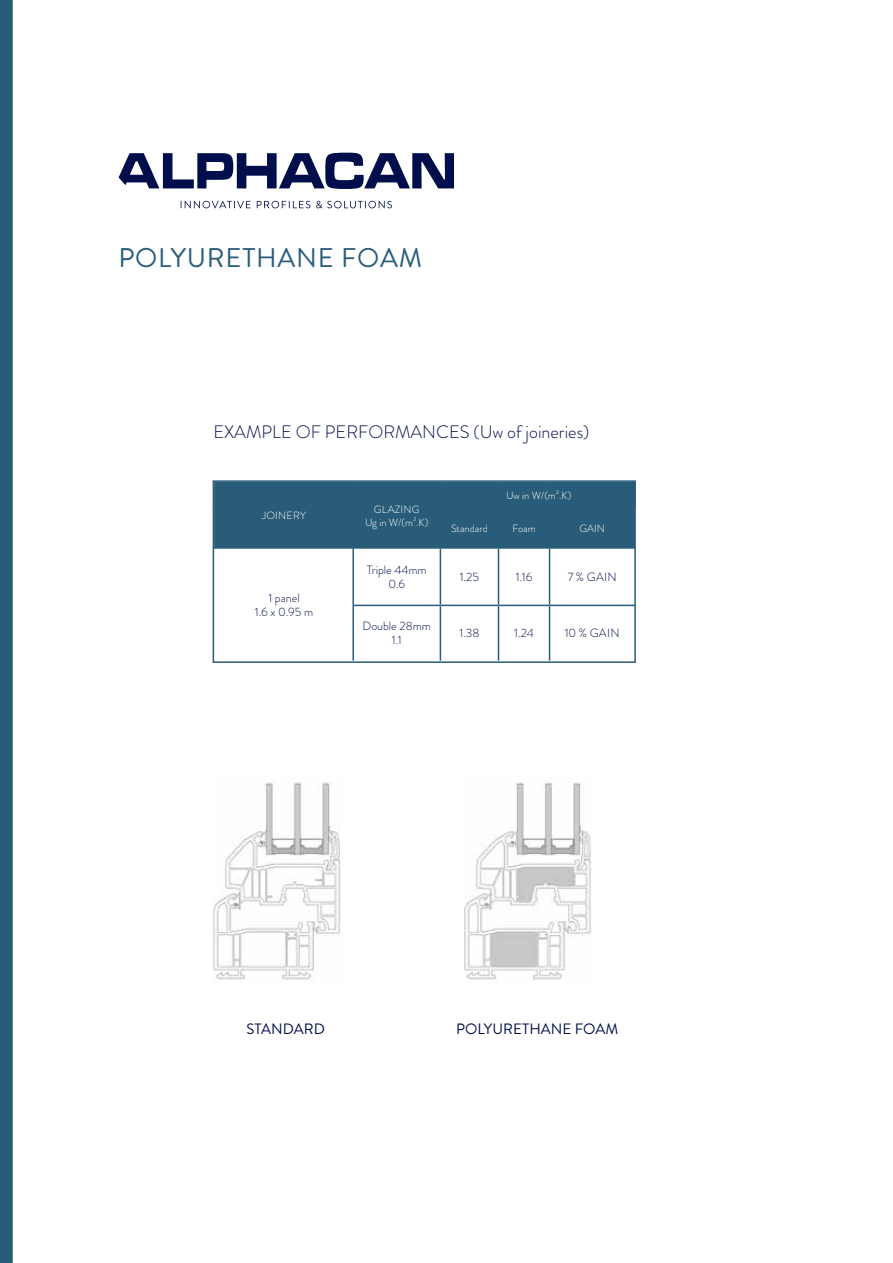
<style>
.page{position:relative;width:893px;height:1263px;background:#fff}
.page>*{position:absolute;margin:0;border:0;box-sizing:border-box;transform-origin:0 0}
.t1{font:27px "Brandon Grotesque";letter-spacing:.03em;color:#2a5c7b}
.t2{font:300 18px "Brandon Grotesque";color:#000f4c}
.t3{font:15px "Brandon Grotesque";color:#000f4c}
.t4{font:300 12px/14.4px "Brandon Grotesque";color:#000f4c;text-align:center}
.t5{font:300 10.5px "Brandon Grotesque";color:#fff}
.t6{font:300 10.5px/12.6px "Brandon Grotesque";letter-spacing:.02em;color:#fff;text-align:center}
</style>
<div class="page">
<svg style="left:0;top:0;width:13px;height:1263px;background:#2d5f7a"></svg>
<svg style="left:119px;top:153px;width:335px;height:36px"></svg>
<svg style="left:181px;top:201px;width:70px;height:7px"></svg>
<svg style="left:257px;top:201px;width:53px;height:7px"></svg>
<svg style="left:316px;top:201px;width:76px;height:7px"></svg>
<img style="left:213px;top:782px;width:127px;height:198px">
<img style="left:465px;top:782px;width:126px;height:198px">
<div style="left:216px;top:483px;width:417px;height:66px;background:#295c78"></div>
<hr style="left:352px;top:549px;width:2px;height:56px;background:#2a5c7b">
<hr style="left:440px;top:549px;width:1px;height:56px;background:#2a5c7b">
<hr style="left:498px;top:549px;width:1px;height:56px;background:#2a5c7b">
<hr style="left:549px;top:549px;width:1px;height:56px;background:#2a5c7b">
<hr style="left:352px;top:605px;width:88px;height:1px;background:#2a5c7b">
<hr style="left:352px;top:606px;width:2px;height:55px;background:#2a5c7b">
<hr style="left:440px;top:605px;width:58px;height:1px;background:#2a5c7b">
<hr style="left:440px;top:606px;width:1px;height:55px;background:#2a5c7b">
<hr style="left:498px;top:605px;width:51px;height:1px;background:#2a5c7b">
<hr style="left:498px;top:606px;width:1px;height:55px;background:#2a5c7b">
<hr style="left:549px;top:605px;width:86px;height:1px;background:#2a5c7b">
<hr style="left:549px;top:606px;width:1px;height:55px;background:#2a5c7b">
<div style="left:213px;top:480px;width:423px;height:183px;border:2px solid #2a5c7b"></div>
<h1 class="t1" style="left:119px;top:239px;width:305px">POLYURETHANE FOAM</h1>
<h2 class="t2" style="left:213px;top:419px;width:377px">EXAMPLE OF PERFORMANCES (Uw of joineries)</h2>
<p class="t6" style="left:262px;top:509px;width:45px">JOINERY</p>
<p class="t6" style="left:365px;top:503px;width:65px">GLAZING<br>Ug in W/(m².K)</p>
<p class="t5" style="left:506px;top:488px;width:67px">Uw in W/(m².K)</p>
<p class="t5" style="left:451px;top:521px;width:38px">Standard</p>
<p class="t5" style="left:512px;top:521px;width:25px">Foam</p>
<p class="t5" style="left:579px;top:521px;width:27px">GAIN</p>
<p class="t4" style="left:255px;top:590px;width:60px">1 panel<br>1.6 x 0.95 m</p>
<p class="t4" style="left:367px;top:563px;width:61px">Triple 44mm<br>0.6</p>
<p class="t4" style="left:460px;top:570px;width:21px">1.25</p>
<p class="t4" style="left:516px;top:570px;width:18px">1.16</p>
<p class="t4" style="left:568px;top:570px;width:51px">7 % GAIN</p>
<p class="t4" style="left:363px;top:619px;width:70px">Double 28mm<br>1.1</p>
<p class="t4" style="left:459px;top:626px;width:21px">1.38</p>
<p class="t4" style="left:514px;top:626px;width:21px">1.24</p>
<p class="t4" style="left:565px;top:626px;width:56px">10 % GAIN</p>
<p class="t3" style="left:247px;top:1019px;width:80px">STANDARD</p>
<p class="t3" style="left:456px;top:1019px;width:164px">POLYURETHANE FOAM</p>
</div>
